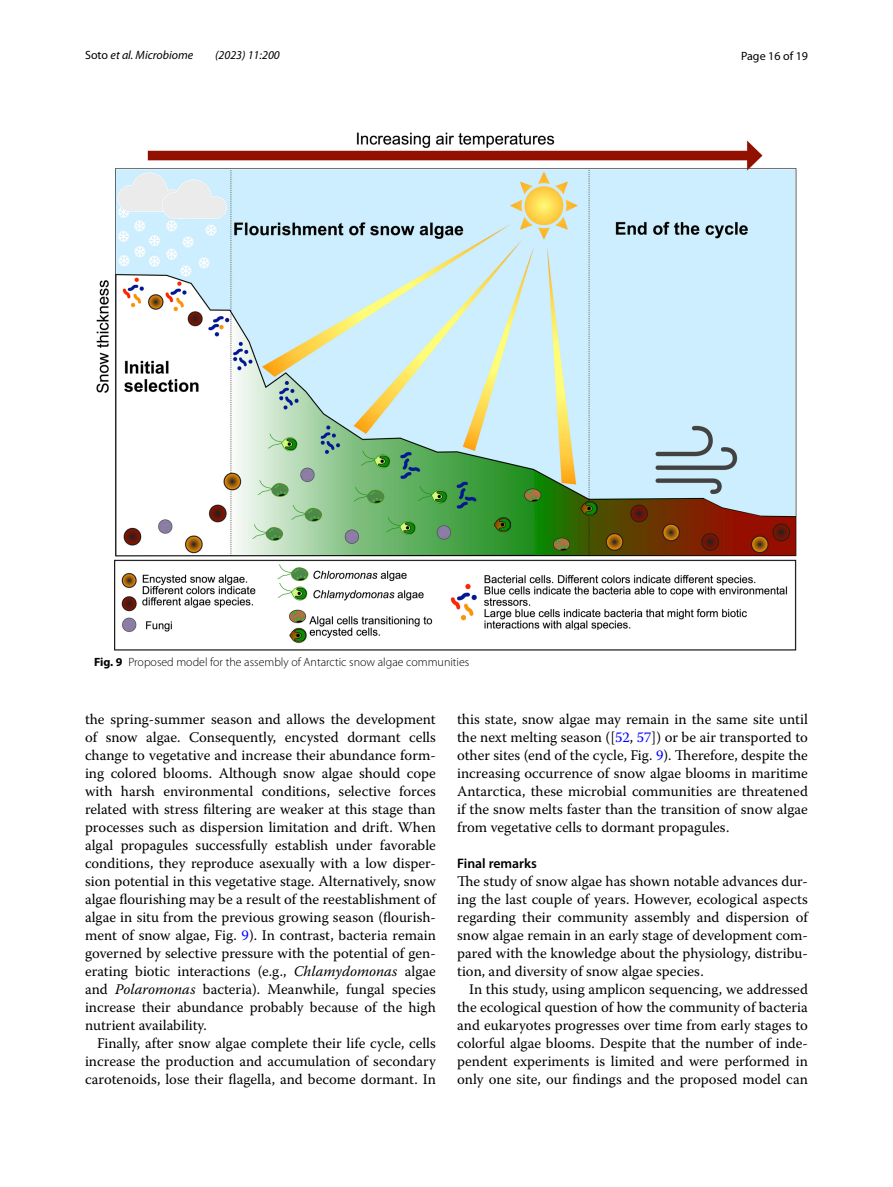
<style>
.page{position:relative;width:893px;height:1187px;background:#fff}
.page>*{position:absolute;margin:0;border:0;box-sizing:border-box;transform-origin:0 0}
.t1{font:14.7px/18px "Warnock Pro";color:#000;text-align:justify}
.t2{font:600 13.8px "Myriad Pro";color:#000}
.t3{font:300 12px "Myriad Pro";color:#000}
.t4{font:italic 12px "Myriad Pro";color:#000}
.t5{font:12px "Myriad Pro";color:#000}
.s1{font-style:normal}
.s2{font-weight:700}
.s3{color:#00f}
.s4{font-style:italic}
</style>
<div class="page">
<img style="left:96px;top:133px;width:701px;height:517px">
<p class="t4" style="left:85px;top:48px;width:110px"><span class="s1">Soto</span> et al. Microbiome</p>
<p class="t4" style="left:215px;top:48px;width:66px">(2023) 11:200</p>
<p class="t5" style="left:741px;top:48px;width:68px">Page 16 of 19</p>
<p class="t3" style="left:94px;top:655px;width:377px"><span class="s2">Fig. 9</span> Proposed model for the assembly of Antarctic snow algae communities</p>
<p class="t1" style="left:85px;top:710px;width:352px">the spring-summer season and allows the development of snow algae. Consequently, encysted dormant cells change to vegetative and increase their abundance form&shy;ing colored blooms. Although snow algae should cope with harsh environmental conditions, selective forces related with stress filtering are weaker at this stage than processes such as dispersion limitation and drift. When algal propagules successfully establish under favorable conditions, they reproduce asexually with a low disper&shy;sion potential in this vegetative stage. Alternatively, snow algae flourishing may be a result of the reestablishment of algae in situ from the previous growing season (flourish&shy;ment of snow algae, Fig. <span class="s3">9</span>). In contrast, bacteria remain governed by selective pressure with the potential of gen&shy;erating biotic interactions (e.g., <span class="s4">Chlamydomonas</span> algae and <span class="s4">Polaromonas</span> bacteria). Meanwhile, fungal species increase their abundance probably because of the high nutrient availability.</p>
<p class="t1" style="left:85px;top:1034px;width:352px;text-indent:12px">Finally, after snow algae complete their life cycle, cells increase the production and accumulation of secondary carotenoids, lose their flagella, and become dormant. In</p>
<p class="t1" style="left:457px;top:710px;width:352px">this state, snow algae may remain in the same site until the next melting season ([<span class="s3">52</span>, <span class="s3">57</span>]) or be air transported to other sites (end of the cycle, Fig. <span class="s3">9</span>). Therefore, despite the increasing occurrence of snow algae blooms in maritime Antarctica, these microbial communities are threatened if the snow melts faster than the transition of snow algae from vegetative cells to dormant propagules.</p>
<p class="t2" style="left:457px;top:854px;width:81px">Final remarks</p>
<p class="t1" style="left:457px;top:872px;width:352px">The study of snow algae has shown notable advances dur&shy;ing the last couple of years. However, ecological aspects regarding their community assembly and dispersion of snow algae remain in an early stage of development com&shy;pared with the knowledge about the physiology, distribu&shy;tion, and diversity of snow algae species.</p>
<p class="t1" style="left:457px;top:980px;width:352px;text-indent:12px">In this study, using amplicon sequencing, we addressed the ecological question of how the community of bacteria and eukaryotes progresses over time from early stages to colorful algae blooms. Despite that the number of inde&shy;pendent experiments is limited and were performed in only one site, our findings and the proposed model can</p>
</div>
